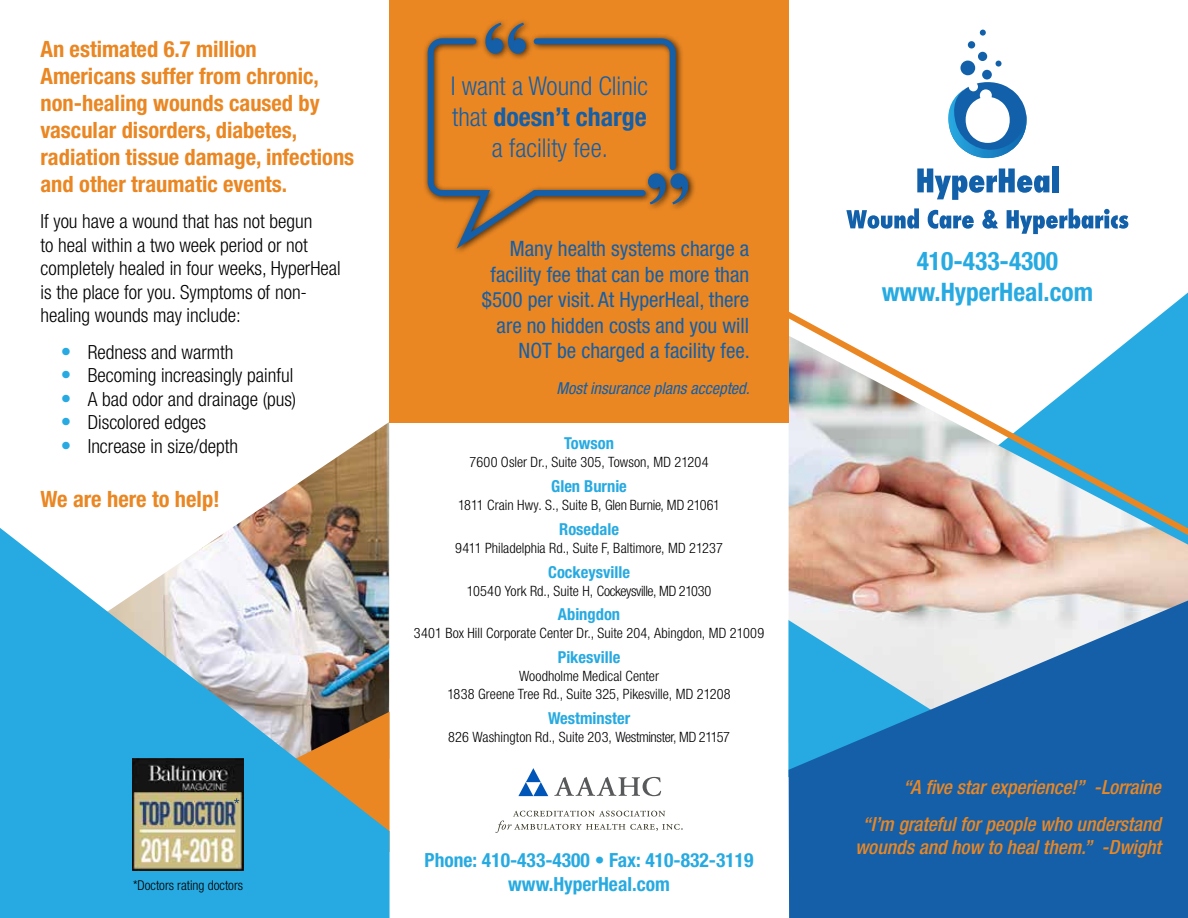
<style>
.page{position:relative;width:1188px;height:918px;background:#fff}
.page>*{position:absolute;margin:0;border:0;box-sizing:border-box;transform-origin:0 0}
.t1{font:800 86.25px "Times New Roman";color:#145fa8}
.t2{font:300 condensed 25.95px/31px "Helvetica Neue LT Std";color:#145fa8;text-align:center}
.t3{font:700 condensed 25.5px/30.6px "Helvetica Neue LT Std";color:#27aae1;text-align:center}
.t4{font:700 condensed 22.5px/27px "Helvetica Neue LT Std";color:#ea8723}
.t5{font:condensed 21.15px/25.5px "Helvetica Neue LT Std";color:#145fa8;text-align:right}
.t6{font:300 condensed 19.5px/23.4px "Helvetica Neue LT Std";color:#000}
.t7{font:italic 500 condensed 19.5px/36.9px "Helvetica Neue LT Std";color:#ea8723;text-align:right}
.t8{font:700 condensed 19.5px "Helvetica Neue LT Std";color:#27aae1}
.t9{font:700 condensed 16.5px "Helvetica Neue LT Std";color:#27aae1}
.t10{font:italic condensed 16.5px "Helvetica Neue LT Std";color:#145fa8}
.t11{font:300 condensed 14.25px/18px "Helvetica Neue LT Std";color:#000;text-align:center}
.t12{font:300 condensed 13.5px "Helvetica Neue LT Std";color:#000}
.s1{font-size:21px;color:#27aae1}
.s2{font-weight:700}
</style>
<div class="page">
<img style="left:789px;top:548px;width:399px;height:53px">
<svg style="left:789px;top:601px;width:399px;height:317px;background:#3c7eb8"></svg>
<svg style="left:779px;top:306px;width:409px;height:242px"></svg>
<img style="left:232px;top:422px;width:157px;height:106px">
<svg style="left:0;top:528px;width:390px;height:390px;background:#6aafca"></svg>
<img style="left:132px;top:758px;width:112px;height:112px">
<svg style="left:234px;top:798px;width:5px;height:5px"></svg>
<div style="left:982px;top:70px;width:10px;height:10px;background:#1160a9;border-radius:50%"></div>
<div style="left:960px;top:61px;width:15px;height:14px;background:#1160a9;border-radius:50%"></div>
<div style="left:978px;top:52px;width:9px;height:9px;background:#1160a9;border-radius:50%"></div>
<svg style="left:996px;top:61px;width:6px;height:6px"></svg>
<div style="left:968px;top:41px;width:7px;height:8px;background:#1160a9;border-radius:50%"></div>
<svg style="left:980px;top:30px;width:6px;height:6px"></svg>
<svg style="left:948px;top:82px;width:79px;height:77px"></svg>
<svg style="left:917px;top:168px;width:132px;height:32px"></svg>
<div style="left:1052px;top:166px;width:6px;height:26px;background:#1160a9"></div>
<svg style="left:846px;top:208px;width:73px;height:21px"></svg>
<svg style="left:928px;top:210px;width:46px;height:19px"></svg>
<svg style="left:982px;top:210px;width:16px;height:19px"></svg>
<svg style="left:1007px;top:208px;width:121px;height:26px"></svg>
<div style="left:389px;top:0;width:400px;height:422px;background:#ea8723"></div>
<div style="left:423px;top:19px;width:273px;height:237px;background:#000;opacity:.75"></div>
<svg style="left:649px;top:35px;width:30px;height:138px"></svg>
<svg style="left:428px;top:35px;width:221px;height:214px"></svg>
<svg style="left:518px;top:768px;width:30px;height:28px"></svg>
<svg style="left:554px;top:777px;width:107px;height:19px"></svg>
<svg style="left:495px;top:811px;width:188px;height:22px"></svg>
<h3 class="t4" style="left:40px;top:35px;width:315px">An estimated 6.7 million<br>Americans suffer from chronic, non-healing wounds caused by vascular disorders, diabetes, radiation tissue damage, infections and other traumatic events.</h3>
<h3 class="t6" style="left:40px;top:210px;width:302px">If you have a wound that has not begun<br>to heal within a two week period or not completely healed in four weeks, HyperHeal is the place for you. Symptoms of non&shy;healing wounds may include:</h3>
<h3 class="t6" style="left:61px;top:340px;width:174px"><span class="s1">•</span> Redness and warmth</h3>
<h3 class="t6" style="left:61px;top:364px;width:234px"><span class="s1">•</span> Becoming increasingly painful</h3>
<h3 class="t6" style="left:61px;top:387px;width:237px"><span class="s1">•</span> A bad odor and drainage (pus)</h3>
<h3 class="t6" style="left:61px;top:410px;width:147px"><span class="s1">•</span> Discolored edges</h3>
<h3 class="t6" style="left:61px;top:434px;width:179px"><span class="s1">•</span> Increase in size/depth</h3>
<h3 class="t4" style="left:40px;top:485px;width:181px">We are here to help!</h3>
<h1 class="t1" style="left:482px;top:1px;width:49px">“</h1>
<h2 class="t2" style="left:451px;top:70px;width:199px">I want a Wound Clinic that <span class="s2">doesn’t charge </span>a facility fee.</h2>
<h1 class="t1" style="left:692px;top:226px;width:49px;rotate:-180deg">“</h1>
<h3 class="t5" style="left:482px;top:236px;width:270px">Many health systems charge a facility fee that can be more than $500 per visit. At HyperHeal, there are no hidden costs and you will<br>NOT be charged a facility fee.</h3>
<p class="t10" style="left:556px;top:378px;width:195px">Most insurance plans accepted.</p>
<p class="t9" style="left:564px;top:434px;width:51px">Towson</p>
<p class="t11" style="left:470px;top:453px;width:240px">7600 Osler Dr., Suite 305, Towson, MD 21204</p>
<p class="t9" style="left:551px;top:476px;width:77px">Glen Burnie</p>
<p class="t11" style="left:458px;top:496px;width:264px">1811 Crain Hwy. S., Suite B, Glen Burnie, MD 21061</p>
<p class="t9" style="left:559px;top:519px;width:61px">Rosedale</p>
<p class="t11" style="left:455px;top:539px;width:269px">9411 Philadelphia Rd., Suite F, Baltimore, MD 21237</p>
<p class="t9" style="left:548px;top:562px;width:83px">Cockeysville</p>
<p class="t11" style="left:467px;top:582px;width:246px">10540 York Rd., Suite H, Cockeysville, MD 21030</p>
<p class="t9" style="left:558px;top:605px;width:64px">Abingdon</p>
<p class="t11" style="left:414px;top:624px;width:352px">3401 Box Hill Corporate Center Dr., Suite 204, Abingdon, MD 21009</p>
<p class="t9" style="left:558px;top:647px;width:64px">Pikesville</p>
<p class="t11" style="left:447px;top:667px;width:285px">Woodholme Medical Center<br>1838 Greene Tree Rd., Suite 325, Pikesville, MD 21208</p>
<p class="t9" style="left:548px;top:708px;width:84px">Westminster</p>
<p class="t11" style="left:448px;top:728px;width:283px">826 Washington Rd., Suite 203, Westminster, MD 21157</p>
<h3 class="t8" style="left:425px;top:849px;width:330px">Phone: 410-433-4300 • Fax: 410-832-3119</h3>
<p class="t12" style="left:133px;top:878px;width:111px">*Doctors rating doctors</p>
<h3 class="t8" style="left:508px;top:872px;width:163px">www.HyperHeal.com</h3>
<h3 class="t3" style="left:882px;top:245px;width:213px">410-433-4300 www.HyperHeal.com</h3>
<h3 class="t7" style="left:863px;top:769px;width:300px">“A five star experience!” -Lorraine<br>“I’m grateful for people who understand</h3>
<h3 class="t7" style="left:855px;top:829px;width:307px">wounds and how to heal them.” -Dwight</h3>
</div>
